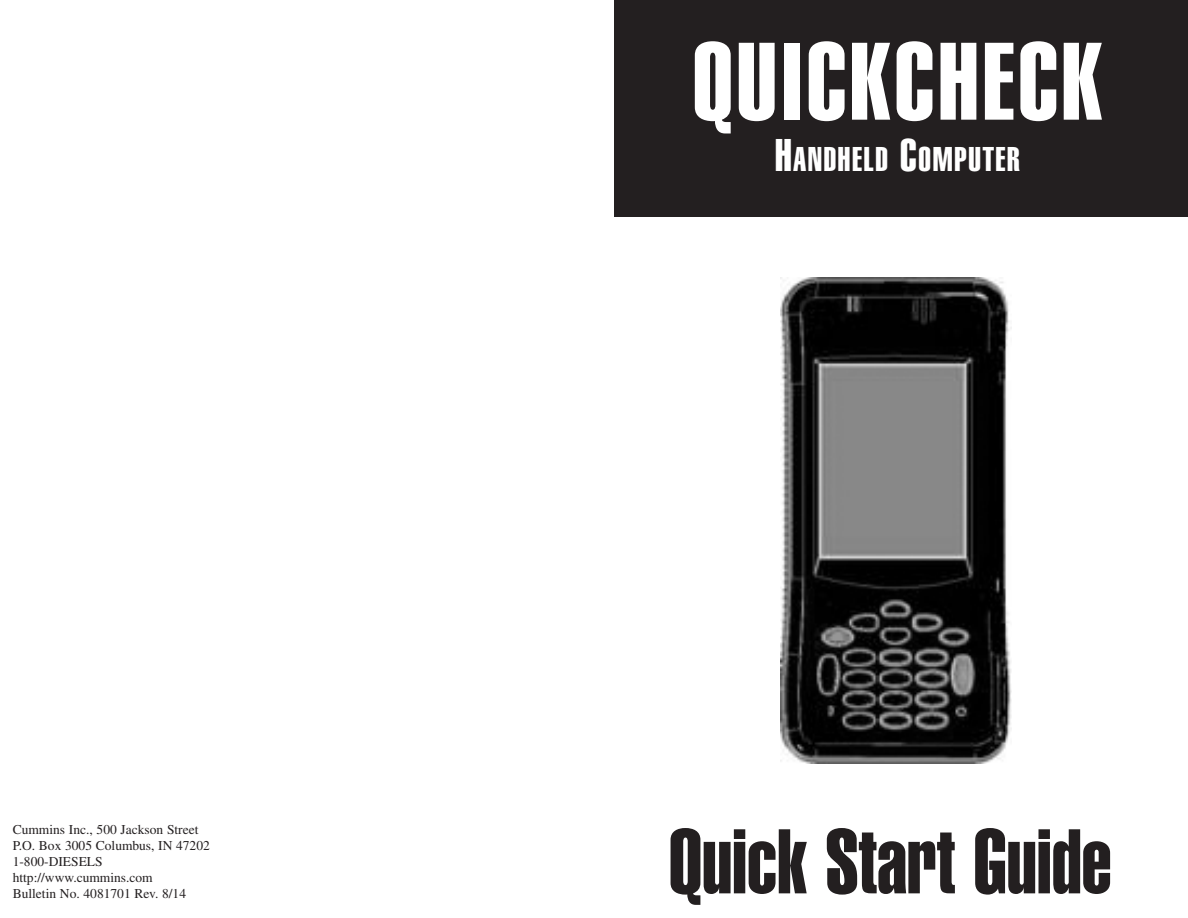
<style>
.page{position:relative;width:1188px;height:918px;background:#fff}
.page>*{position:absolute;margin:0;border:0;box-sizing:border-box;transform-origin:0 0}
.t1{font:108px "Helvetica Extra Compressed";letter-spacing:.035em;color:#fff}
.t2{font:90px "Helvetica Extra Compressed";color:#231f20}
.t3{font:33.75px "Helvetica Extra Compressed";letter-spacing:.05em;color:#fff}
.t4{font:13.5px/16.2px "Times";color:#231f20}
.s1{font-size:45px}
</style>
<div class="page">
<div style="left:614px;top:0;width:574px;height:216px;background:#231f20"></div>
<img style="left:780px;top:277px;width:232px;height:486px">
<p class="t4" style="left:13px;top:822px;width:199px">Cummins Inc., 500 Jackson Street<br>P.O. Box 3005 Columbus, IN 47202<br>1-800-DIESELS http://www.cummins.com<br>Bulletin No. 4081701 Rev. 8/14</p>
<h1 class="t1" style="left:693px;top:43px;width:411px">QUICKCHECK</h1>
<h3 class="t3" style="left:775px;top:147px;width:246px"><span class="s1">H</span>ANDHELD <span class="s1">C</span>OMPUTER</h3>
<h2 class="t2" style="left:669px;top:829px;width:444px">Quick Start Guide</h2>
</div>
